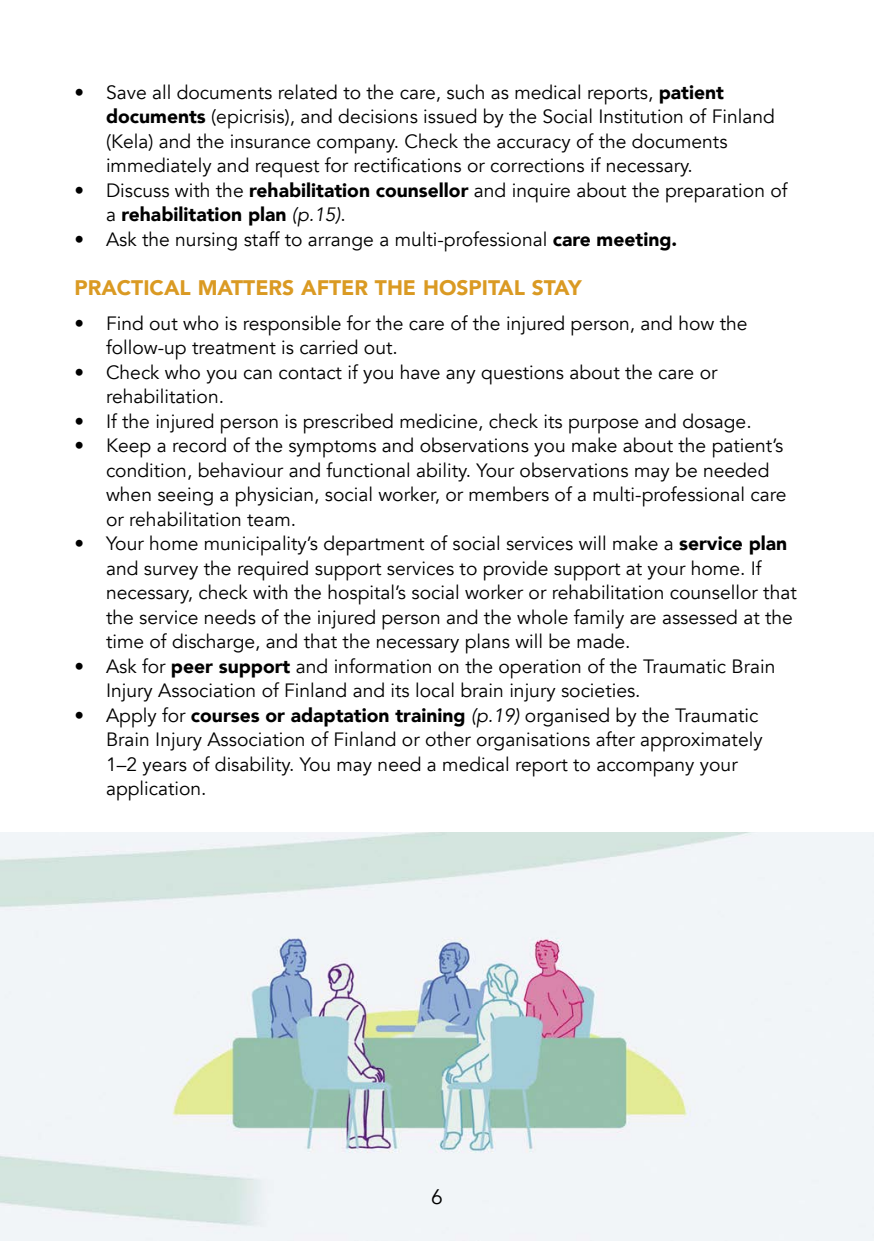
<style>
.page{position:relative;width:874px;height:1241px;background:#fff}
.page>*{position:absolute;margin:0;border:0;box-sizing:border-box;transform-origin:0 0}
.väliotsikko__h3{font:900 21px "Avenir";color:#da9a23}
.t1{font:21px "Avenir";color:#000}
.t2{font:19.25px/24.5px "Avenir";color:#000}
.s1{font-weight:900}
.s2{font-style:italic}
</style>
<div class="page">
<img style="left:0;top:832px;width:873px;height:408px">
<p class="t2" style="left:106px;top:80px;width:670px;text-indent:-32px">• Save all documents related to the care, such as medical reports, <span class="s1">patient documents</span> (epicrisis), and decisions issued by the Social Institution of Finland (Kela) and the insurance company. Check the accuracy of the documents immediately and request for rectifications or corrections if necessary.</p>
<p class="t2" style="left:106px;top:178px;width:682px;text-indent:-32px">• Discuss with the <span class="s1">rehabilitation counsellor</span> and inquire about the preparation of a <span class="s1">rehabilitation plan</span> <span class="s2">(p.15)</span>.</p>
<p class="t2" style="left:74px;top:227px;width:604px">• Ask the nursing staff to arrange a multi-professional <span class="s1">care meeting.</span></p>
<h3 class="väliotsikko__h3" style="left:74px;top:270px;width:508px">PRACTICAL MATTERS AFTER THE HOSPITAL STAY</h3>
<p class="t2" style="left:106px;top:311px;width:642px;text-indent:-32px">• Find out who is responsible for the care of the injured person, and how the follow-up treatment is carried out.</p>
<p class="t2" style="left:106px;top:360px;width:612px;text-indent:-32px">• Check who you can contact if you have any questions about the care or rehabilitation.</p>
<p class="t2" style="left:74px;top:409px;width:678px">• If the injured person is prescribed medicine, check its purpose and dosage.</p>
<p class="t2" style="left:106px;top:433px;width:681px;text-indent:-32px">• Keep a record of the symptoms and observations you make about the patient’s condition, behaviour and functional ability. Your observations may be needed when seeing a physician, social worker, or members of a multi-professional care or rehabilitation team.</p>
<p class="t2" style="left:106px;top:531px;width:692px;text-indent:-32px">• Your home municipality’s department of social services will make a <span class="s1">service plan </span>and survey the required support services to provide support at your home. If necessary, check with the hospital’s social worker or rehabilitation counsellor that the service needs of the injured person and the whole family are assessed at the time of discharge, and that the necessary plans will be made.</p>
<p class="t2" style="left:106px;top:654px;width:670px;text-indent:-32px">• Ask for <span class="s1">peer support</span> and information on the operation of the Traumatic Brain<br>Injury Association of Finland and its local brain injury societies.</p>
<p class="t2" style="left:106px;top:703px;width:657px;text-indent:-31px">• Apply for <span class="s1">courses or adaptation training</span> <span class="s2">(p.19)</span> organised by the Traumatic Brain Injury Association of Finland or other organisations after approximately 1–2 years of disability. You may need a medical report to accompany your application.</p>
<p class="t1" style="left:431px;top:1184px;width:13px">6</p>
</div>
